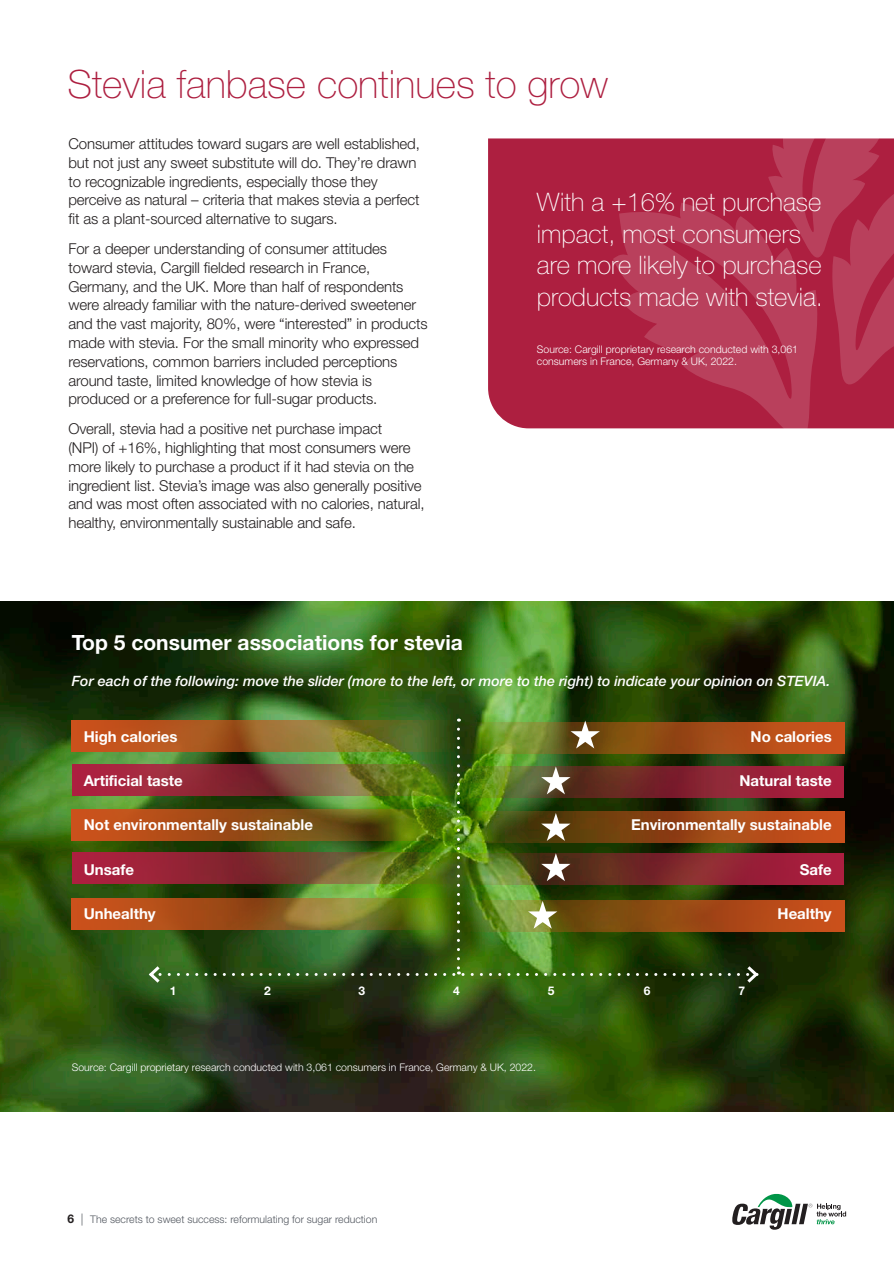
<style>
.page{position:relative;width:894px;height:1263px;background:#fff}
.page>*{position:absolute;margin:0;border:0;box-sizing:border-box;transform-origin:0 0}
.head{font:100 39px "Helvetica Neue LT Std";color:#ad1f40}
.head-2{font:100 25.5px/31.5px "Helvetica Neue LT Std";color:#fff}
.head-3{font:700 21px "Helvetica Neue LT Std";color:#fff}
.body{font:300 15px/18.8px "Helvetica Neue LT Std";letter-spacing:-.01em;color:#231f20}
.head-4{font:700 15px "Helvetica Neue LT Std";color:#fff}
.body-2{font:italic 500 14.25px "Helvetica Neue LT Std";color:#fff}
.head-5{font:700 12px "Helvetica Neue LT Std";color:#fff}
.head-6{font:300 10.5px/12px "Helvetica Neue LT Std";color:#fff}
.t1{font:300 10.5px "Helvetica Neue LT Std";color:#535860}
.s1{font-weight:700;font-size:12px;color:#231f20}
.s2{font-size:12px}
</style>
<div class="page">
<svg style="left:732px;top:1193px;width:113px;height:36px"></svg>
<div style="left:488px;top:138px;width:405px;height:290px;background:#ad1f40"></div>
<img style="left:0;top:601px;width:893px;height:510px">
<div style="left:72px;top:720px;width:385px;height:32px;background:#cb511c"></div>
<div style="left:72px;top:764px;width:386px;height:32px;background:#ad1f40"></div>
<div style="left:72px;top:809px;width:385px;height:31px;background:#cb511c"></div>
<div style="left:72px;top:851px;width:386px;height:32px;background:#ad1f40"></div>
<div style="left:72px;top:898px;width:385px;height:32px;background:#c4511b"></div>
<div style="left:458px;top:722px;width:385px;height:31px;background:#c3521b"></div>
<div style="left:457px;top:766px;width:386px;height:32px;background:#a6203e"></div>
<div style="left:458px;top:811px;width:385px;height:31px;background:#c14e1a"></div>
<div style="left:457px;top:853px;width:386px;height:32px;background:#a51e3c"></div>
<div style="left:458px;top:900px;width:385px;height:32px;background:#c14e1a"></div>
<img style="left:146px;top:718px;width:614px;height:267px">
<svg style="left:613px;top:203px;width:207px;height:226px;background:#b33250"></svg>
<svg style="left:768px;top:138px;width:125px;height:246px;background:#b43351"></svg>
<p class="head" style="left:68px;top:61px;width:541px">Stevia fanbase continues to grow</p>
<p class="body" style="left:68px;top:134px;width:353px">Consumer attitudes toward sugars are well established, but not just any sweet substitute will do. They’re drawn to recognizable ingredients, especially those they perceive as natural – criteria that makes stevia a perfect fit as a plant-sourced alternative to sugars.</p>
<p class="body" style="left:68px;top:239px;width:360px">For a deeper understanding of consumer attitudes toward stevia, Cargill fielded research in France, Germany, and the UK. More than half of respondents were already familiar with the nature-derived sweetener and the vast majority, 80%, were “interested” in products made with stevia. For the small minority who expressed reservations, common barriers included perceptions around taste, limited knowledge of how stevia is produced or a preference for full-sugar products.</p>
<p class="body" style="left:68px;top:419px;width:357px">Overall, stevia had a positive net purchase impact<br>(NPI) of +16%, highlighting that most consumers were more likely to purchase a product if it had stevia on the ingredient list. Stevia’s image was also generally positive and was most often associated with no calories, natural, healthy, environmentally sustainable and safe.</p>
<p class="head-2" style="left:536px;top:186px;width:287px">With a +16% net purchase impact, most consumers are more likely to purchase products made with stevia.</p>
<p class="head-6" style="left:536px;top:343px;width:262px">Source: Cargill proprietary research conducted with 3,061 consumers in France, Germany &amp; UK, 2022.</p>
<p class="head-3" style="left:72px;top:629px;width:392px">Top 5 consumer associations for stevia</p>
<p class="body-2" style="left:72px;top:672px;width:759px">For each of the following: move the slider (more to the left, or more to the right) to indicate your opinion on STEVIA.</p>
<p class="head-4" style="left:84px;top:727px;width:95px">High calories</p>
<p class="head-4" style="left:750px;top:727px;width:83px">No calories</p>
<p class="head-4" style="left:84px;top:771px;width:101px">Artificial taste</p>
<p class="head-4" style="left:739px;top:771px;width:94px">Natural taste</p>
<p class="head-4" style="left:84px;top:815px;width:231px">Not environmentally sustainable</p>
<p class="head-4" style="left:630px;top:815px;width:202px">Environmentally sustainable</p>
<p class="head-4" style="left:84px;top:860px;width:52px">Unsafe</p>
<p class="head-4" style="left:799px;top:860px;width:33px">Safe</p>
<p class="head-4" style="left:84px;top:904px;width:73px">Unhealthy</p>
<p class="head-4" style="left:777px;top:904px;width:56px">Healthy</p>
<p class="head-5" style="left:170px;top:983px;width:8px">1</p>
<p class="head-5" style="left:264px;top:983px;width:8px">2</p>
<p class="head-5" style="left:358px;top:983px;width:8px">3</p>
<p class="head-5" style="left:453px;top:983px;width:8px">4</p>
<p class="head-5" style="left:547px;top:983px;width:8px">5</p>
<p class="head-5" style="left:643px;top:983px;width:8px">6</p>
<p class="head-5" style="left:738px;top:983px;width:8px">7</p>
<p class="head-6" style="left:72px;top:1061px;width:465px">Source: Cargill proprietary research conducted with 3,061 consumers in France, Germany &amp; UK, 2022.</p>
<p class="t1" style="left:68px;top:1213px;width:311px"><span class="s1">6</span> <span class="s2">|</span> The secrets to sweet success: reformulating for sugar reduction</p>
</div>
